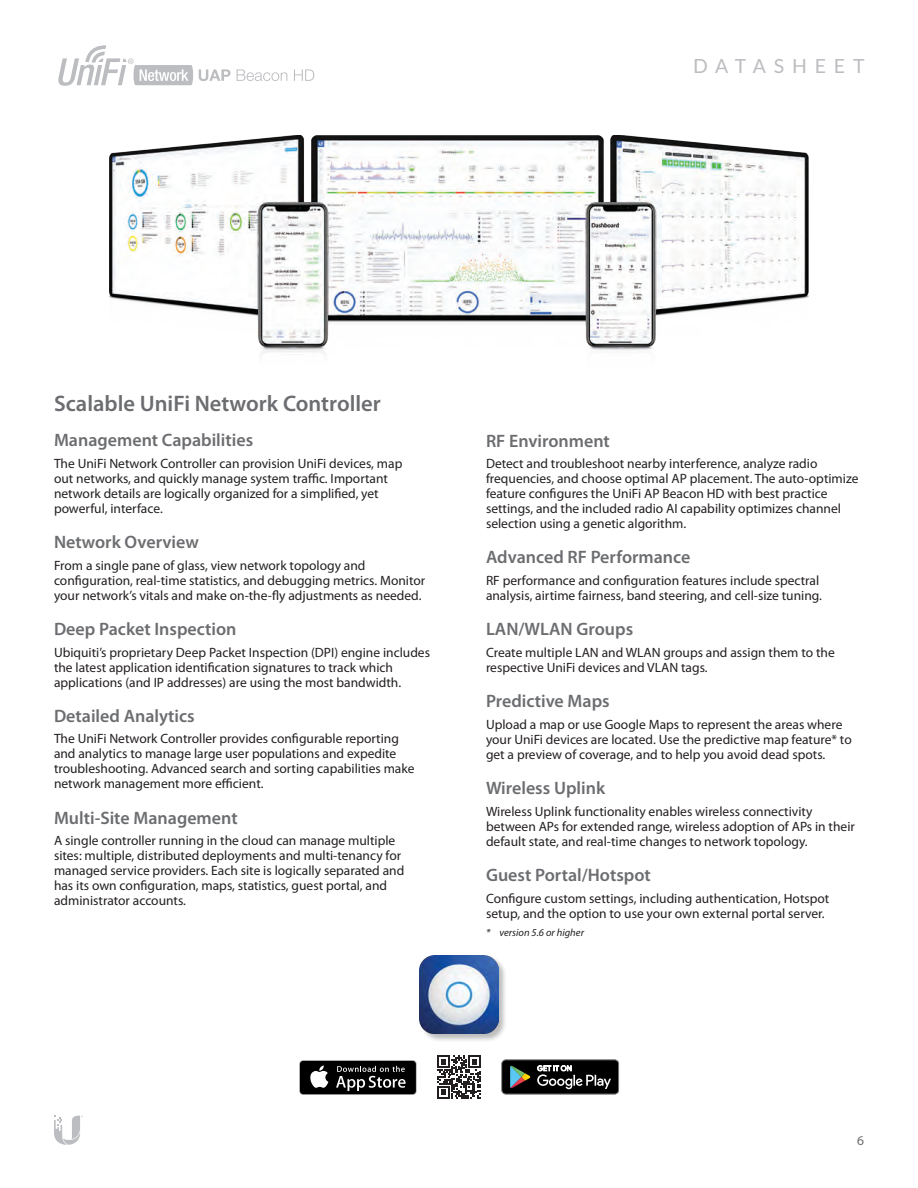
<style>
.page{position:relative;width:918px;height:1188px;background:#fff}
.page>*{position:absolute;margin:0;border:0;box-sizing:border-box;transform-origin:0 0}
.Heading_1{font:600 22.5px "Myriad Pro";color:#6c6d70}
.t1{font:19.5px "Lato";letter-spacing:.4em;color:#bcbdc0}
.Heading_2{font:600 18px "Myriad Pro";color:#6c6d70}
.Body{font:13.5px/15px "Myriad Pro";color:#231f20}
.t2{font:13.5px "Myriad Pro";color:#6c6d70}
.t3{font:italic 10.5px "Myriad Pro";color:#231f20}
</style>
<div class="page">
<img style="left:109px;top:135px;width:700px;height:219px">
<div style="left:420px;top:955px;width:87px;height:88px;background:#231f20;opacity:.3"></div>
<img style="left:420px;top:956px;width:78px;height:78px">
<svg style="left:299px;top:1060px;width:118px;height:35px"></svg>
<div style="left:300px;top:1061px;width:116px;height:33px;background:#000;border-radius:3px"></div>
<svg style="left:310px;top:1066px;width:18px;height:22px"></svg>
<svg style="left:336px;top:1066px;width:70px;height:25px"></svg>
<svg style="left:438px;top:1055px;width:42px;height:43px"></svg>
<svg style="left:501px;top:1060px;width:118px;height:34px;background:#2b2d2c"></svg>
<svg style="left:58px;top:45px;width:135px;height:41px"></svg>
<svg style="left:199px;top:69px;width:32px;height:12px"></svg>
<svg style="left:237px;top:69px;width:50px;height:12px"></svg>
<svg style="left:294px;top:69px;width:20px;height:12px"></svg>
<svg style="left:54px;top:1116px;width:29px;height:29px"></svg>
<h2 class="t1" style="left:693px;top:52px;width:173px">DATASHEET</h2>
<p class="Heading_1" style="left:54px;top:389px;width:328px">Scalable UniFi Network Controller</p>
<p class="Heading_2" style="left:54px;top:429px;width:201px">Management Capabilities</p>
<p class="Body" style="left:54px;top:456px;width:350px">The UniFi Network Controller can provision UniFi devices, map out networks, and quickly manage system traffic. Important network details are logically organized for a simplified, yet powerful, interface.</p>
<p class="Heading_2" style="left:54px;top:531px;width:146px">Network Overview</p>
<p class="Body" style="left:54px;top:558px;width:373px">From a single pane of glass, view network topology and configuration, real-time statistics, and debugging metrics. Monitor your network’s vitals and make on-the-fly adjustments as needed.</p>
<p class="Heading_2" style="left:54px;top:617px;width:184px">Deep Packet Inspection</p>
<p class="Body" style="left:54px;top:644px;width:378px">Ubiquiti’s proprietary Deep Packet Inspection (DPI) engine includes the latest application identification signatures to track which applications (and IP addresses) are using the most bandwidth.</p>
<p class="Heading_2" style="left:54px;top:704px;width:142px">Detailed Analytics</p>
<p class="Body" style="left:54px;top:731px;width:362px">The UniFi Network Controller provides configurable reporting and analytics to manage large user populations and expedite troubleshooting. Advanced search and sorting capabilities make network management more efficient.</p>
<p class="Heading_2" style="left:54px;top:806px;width:185px">Multi-Site Management</p>
<p class="Body" style="left:54px;top:833px;width:352px">A single controller running in the cloud can manage multiple sites: multiple, distributed deployments and multi‑tenancy for managed service providers. Each site is logically separated and has its own configuration, maps, statistics, guest portal, and administrator accounts.</p>
<p class="Heading_2" style="left:486px;top:429px;width:125px">RF Environment</p>
<p class="Body" style="left:486px;top:456px;width:374px">Detect and troubleshoot nearby interference, analyze radio frequencies, and choose optimal AP placement. The auto-optimize feature configures the UniFi AP Beacon HD with best practice settings, and the included radio AI capability optimizes channel selection using a genetic algorithm.</p>
<p class="Heading_2" style="left:486px;top:546px;width:206px">Advanced RF Performance</p>
<p class="Body" style="left:486px;top:573px;width:338px">RF performance and configuration features include spectral analysis, airtime fairness, band steering, and cell-size tuning.</p>
<p class="Heading_2" style="left:486px;top:618px;width:149px">LAN/WLAN Groups</p>
<p class="Body" style="left:486px;top:645px;width:350px">Create multiple LAN and WLAN groups and assign them to the respective UniFi devices and VLAN tags.</p>
<p class="Heading_2" style="left:486px;top:690px;width:125px">Predictive Maps</p>
<p class="Body" style="left:486px;top:717px;width:367px">Upload a map or use Google Maps to represent the areas where your UniFi devices are located. Use the predictive map feature* to get a preview of coverage, and to help you avoid dead spots.</p>
<p class="Heading_2" style="left:486px;top:776px;width:121px">Wireless Uplink</p>
<p class="Body" style="left:486px;top:803px;width:370px">Wireless Uplink functionality enables wireless connectivity between APs for extended range, wireless adoption of APs in their default state, and real-time changes to network topology.</p>
<p class="Heading_2" style="left:486px;top:863px;width:166px">Guest Portal/Hotspot</p>
<p class="Body" style="left:486px;top:890px;width:345px">Configure custom settings, including authentication, Hotspot setup, and the option to use your own external portal server.</p>
<p class="t3" style="left:486px;top:926px;width:100px">* version 5.6 or higher</p>
<p class="t2" style="left:857px;top:1132px;width:8px">6</p>
</div>
